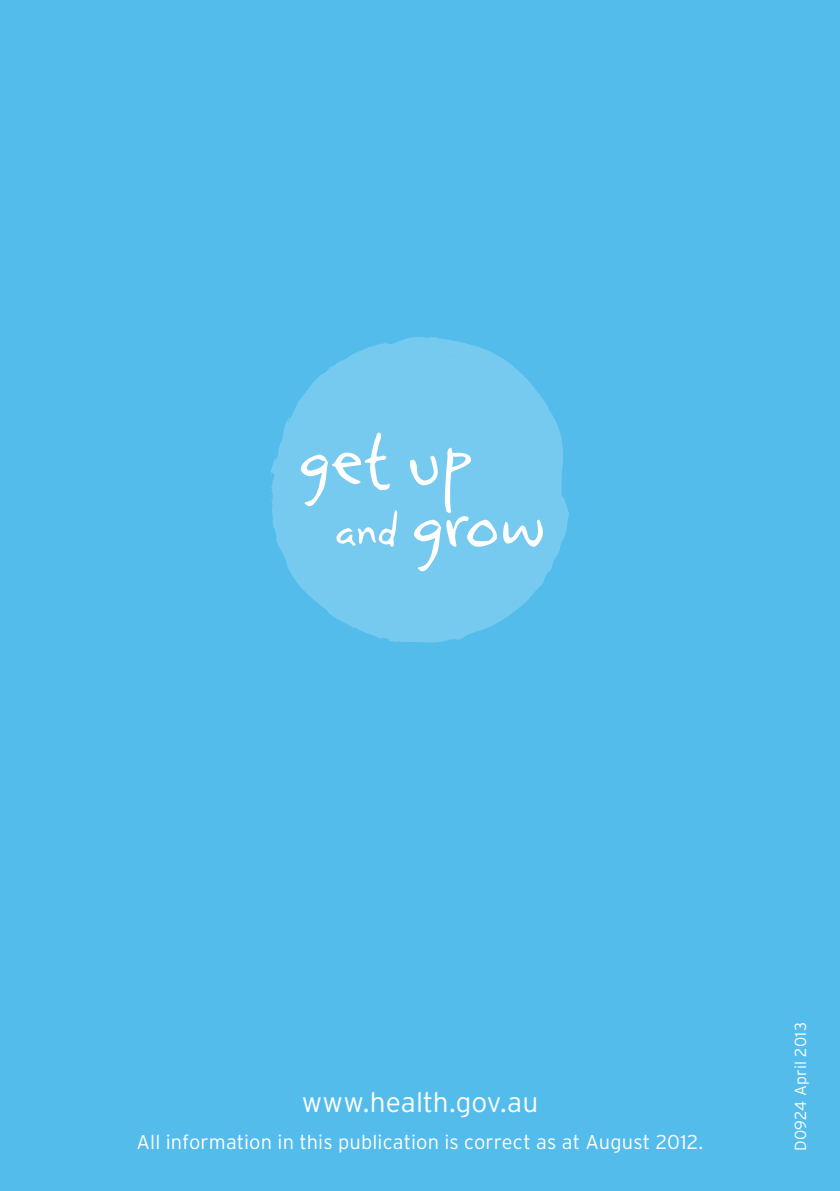
<style>
.page{position:relative;width:840px;height:1191px;background:#fff}
.page>*{position:absolute;margin:0;border:0;box-sizing:border-box;transform-origin:0 0}
.t1{font:300 28px "Interstate";color:#fff}
.t2{font:300 20px "Interstate";letter-spacing:.005em;color:#fff}
.t3{font:300 16px "Interstate";letter-spacing:.015em;color:#fff}
</style>
<div class="page">
<div style="left:0;top:0;width:839px;height:1191px;background:#54bceb"></div>
<svg style="left:363px;top:337px;width:123px;height:13px;fill:#76caef"></svg>
<svg style="left:271px;top:350px;width:298px;height:293px;fill:#76caef"></svg>
<svg style="left:557px;top:468px;width:2px;height:7px"></svg>
<svg style="left:503px;top:519px;width:39px;height:28px"></svg>
<svg style="left:410px;top:447px;width:86px;height:124px;background:#8dd2f1"></svg>
<svg style="left:297px;top:432px;width:100px;height:115px;background:#8ad1f1"></svg>
<h1 class="t1" style="left:301px;top:1086px;width:238px">www.health.gov.au</h1>
<p class="t2" style="left:136px;top:1130px;width:568px">All information in this publication is correct as at August 2012.</p>
<p class="t3" style="left:791px;top:1151px;width:131px;rotate:-90deg">D0924 April 2013</p>
</div>
